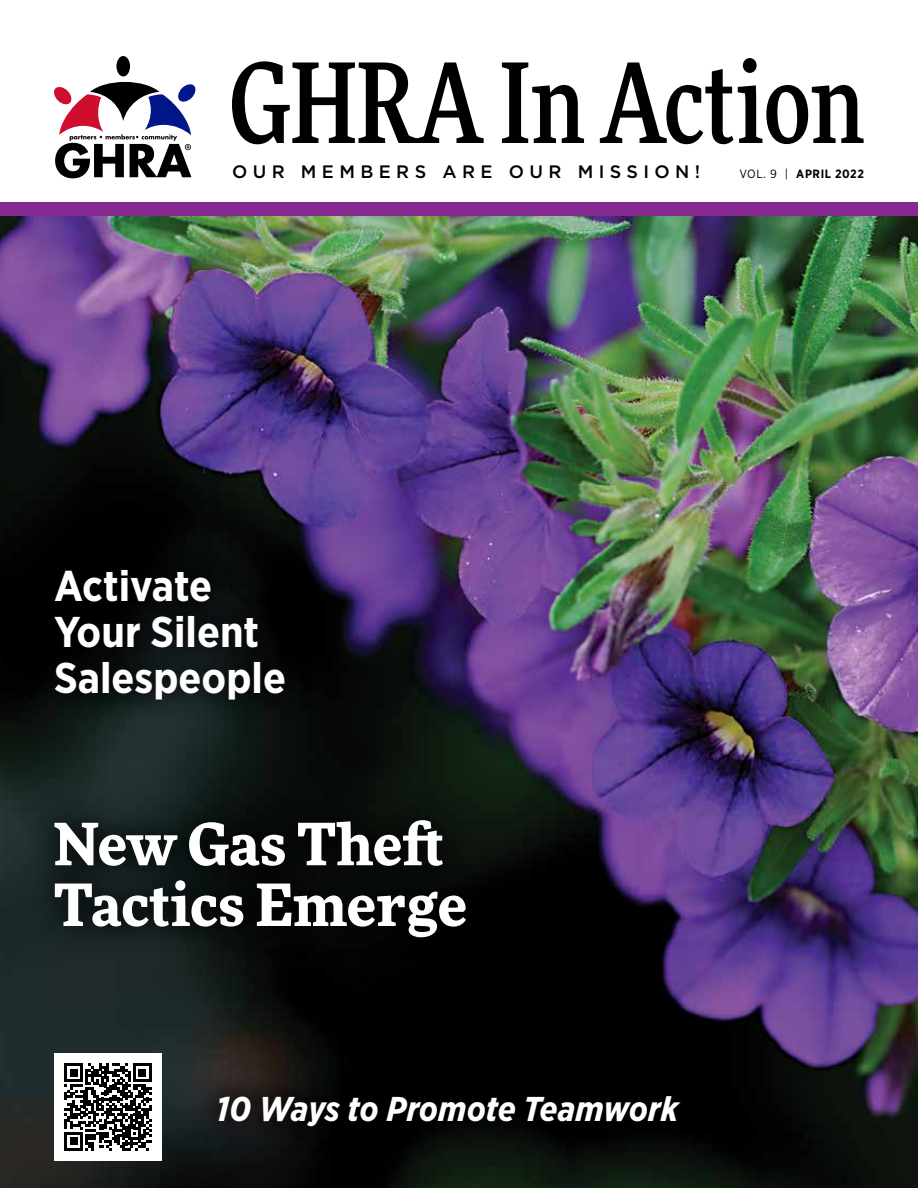
<style>
.page{position:relative;width:918px;height:1188px;background:#fff}
.page>*{position:absolute;margin:0;border:0;box-sizing:border-box;transform-origin:0 0}
.t1{font:500 condensed 109.5px "More Pro";color:#000}
.t2{font:700 57.3px/60.8px "More Pro";color:#fff}
.t3{font:700 43.05px/45.6px "Gotham Narrow";color:#fff}
.t4{font:italic 700 34.5px "Gotham Narrow";letter-spacing:-.01em;color:#fff}
.t5{font:500 18px "Gotham";letter-spacing:.3em;color:#000}
.t6{font:700 12px "Gotham Narrow";letter-spacing:.05em;color:#000}
.s1{font-weight:400}
</style>
<div class="page">
<img style="left:0;top:216px;width:918px;height:972px">
<div style="left:190px;top:1067px;width:518px;height:87px;background:#000;opacity:.75"></div>
<div style="left:26px;top:542px;width:287px;height:185px;background:#000;opacity:.75"></div>
<div style="left:25px;top:791px;width:470px;height:175px;background:#000;opacity:.75"></div>
<div style="left:54px;top:1053px;width:108px;height:108px;background:#fff"></div>
<svg style="left:65px;top:1064px;width:86px;height:86px"></svg>
<div style="left:116px;top:56px;width:14px;height:20px;background:#000;border-radius:50%"></div>
<svg style="left:54px;top:82px;width:141px;height:96px"></svg>
<div style="left:0;top:202px;width:918px;height:14px;background:#862990"></div>
<h1 class="t1" style="left:230px;top:27px;width:636px">GHRA In Action</h1>
<p class="t5" style="left:232px;top:162px;width:470px">OUR MEMBERS ARE OUR MISSION!</p>
<p class="t6" style="left:739px;top:166px;width:126px"><span class="s1">VOL. 9 |</span> APRIL 2022</p>
<p class="t3" style="left:54px;top:563px;width:233px">Activate<br>Your Silent<br>Salespeople</p>
<h2 class="t2" style="left:54px;top:809px;width:415px">New Gas Theft<br>Tactics Emerge</h2>
<p class="t4" style="left:216px;top:1086px;width:464px">10 Ways to Promote Teamwork</p>
</div>
